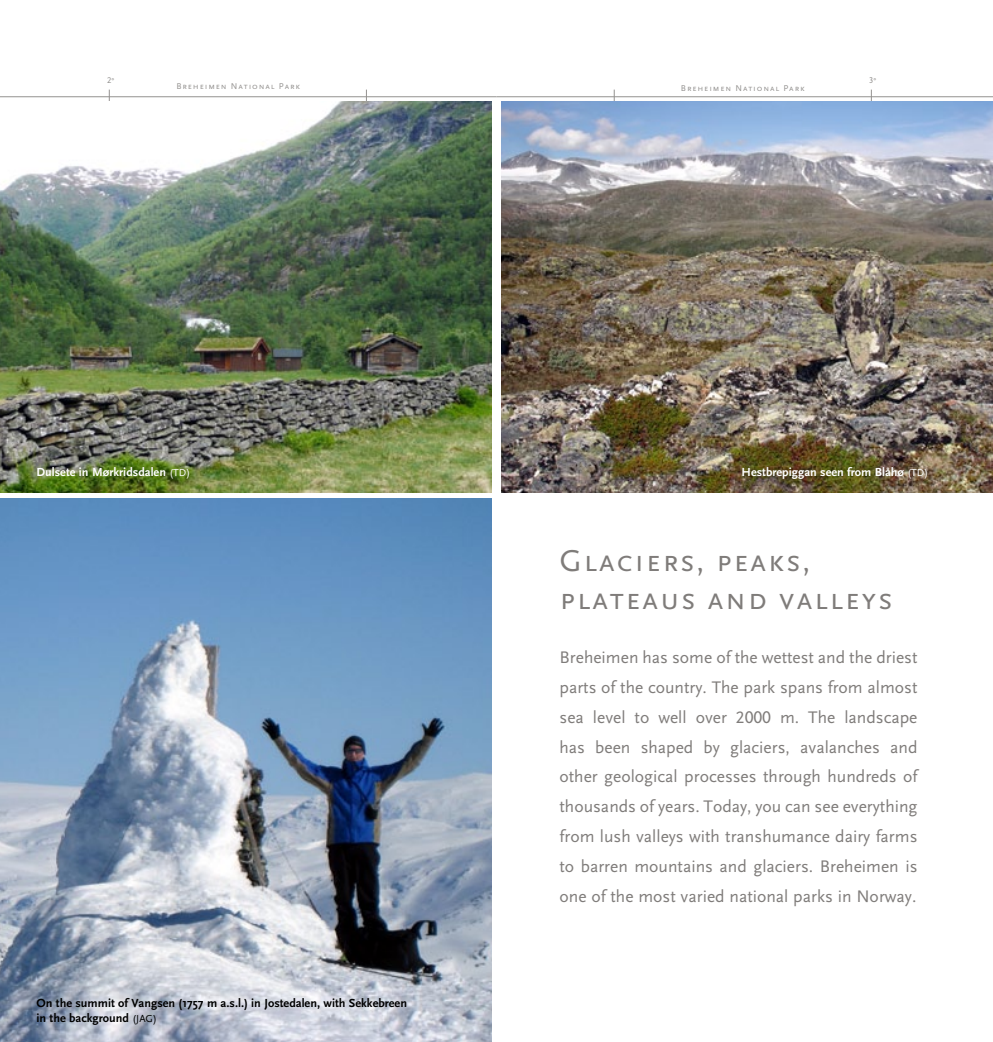
<style>
.page{position:relative;width:993px;height:1042px;background:#fff}
.page>*{position:absolute;margin:0;border:0;box-sizing:border-box;transform-origin:0 0}
.t1{font:31.5px/37.8px "Scala Sans Caps";letter-spacing:.05em;color:#7f7c7a}
.t2{font:17.5px/29.8px "Scala Sans";color:#7f7c7a;text-align:justify}
.t3{font:700 12.25px/15.8px "Scala Sans";color:#000}
.t4{font:700 12.25px "Scala Sans";color:#fff}
.t5{font:8.75px "Scala Sans Caps";letter-spacing:.1em;color:#949290}
.s1{font-family:"Scala Sans"}
.s2{font-weight:400;font-size:10.5px}
.s3{font-family:"Scala Sans Caps"}
</style>
<div class="page">
<hr style="left:496px;top:96px;width:496px;height:1px;background:#949290">
<hr style="left:0;top:96px;width:496px;height:1px;background:#949290">
<img style="left:501px;top:102px;width:491px;height:390px">
<img style="left:0;top:102px;width:491px;height:390px">
<img style="left:0;top:499px;width:491px;height:543px">
<p class="t5" style="left:107px;top:75px;width:9px">2<span class="s1">°</span></p>
<p class="t5" style="left:176px;top:81px;width:125px">Breheimen National Park</p>
<p class="t5" style="left:680px;top:83px;width:125px">Breheimen National Park</p>
<p class="t5" style="left:868px;top:75px;width:9px">3<span class="s1">°</span></p>
<p class="t4" style="left:36px;top:465px;width:155px">Dulsete in Mørkridsdalen <span class="s2">(TD)</span></p>
<p class="t4" style="left:741px;top:465px;width:188px">Hestbrepiggan seen from Blåhø <span class="s2">(TD)</span></p>
<h1 class="t1" style="left:559px;top:542px;width:334px">Glaciers, peaks, plateaus and valleys</h1>
<p class="t3" style="left:36px;top:995px;width:372px">On the summit of Vangsen (1757 m a.s.l.) in Jostedalen, with Sekkebreen in the background <span class="s2">(JAG)</span></p>
<p class="t2" style="left:559px;top:643px;width:359px">Breheimen has some of the wettest and the driest parts of the country. The park spans from almost sea level to well over <span class="s3">2000</span> m. The landscape has been shaped by glaciers, avalanches and other geological processes through hundreds of thousands of years. Today, you can see everything from lush valleys with transhumance dairy farms to barren mountains and glaciers. Breheimen is one of the most varied national parks in Norway.</p>
</div>
